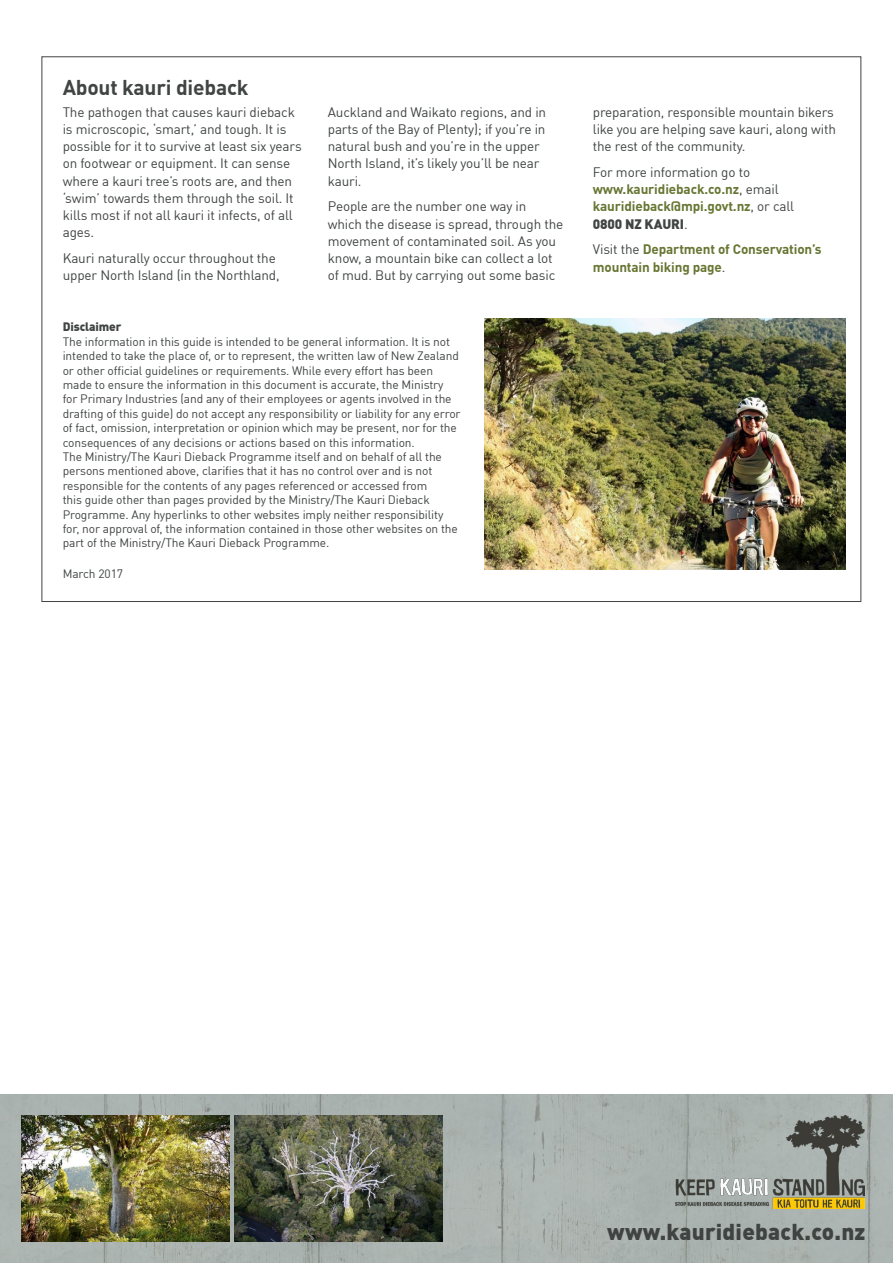
<style>
.page{position:relative;width:893px;height:1263px;background:#fff}
.page>*{position:absolute;margin:0;border:0;box-sizing:border-box;transform-origin:0 0}
.t1{font:900 22.5px "DIN";letter-spacing:.01em;color:#3f4342}
.About_KD_header{font:700 21px "DIN";letter-spacing:-.01em;color:#404443}
._2_body_text{font:13.5px/17.2px "DIN";letter-spacing:-.01em;color:#404443}
._2_body_text-2{font:700 13.5px/17.2px "DIN";letter-spacing:-.01em;color:#677633}
.Disclaimer_text_8pt{font:12px/14.4px "DIN";letter-spacing:-.01em;color:#404443}
.Disclaimer_text_8pt-2{font:900 12px "DIN";letter-spacing:-.01em;color:#404443}
.s1{font-weight:400;color:#404443}
.s2{font-weight:900;color:#404443}
</style>
<div class="page">
<div style="left:0;top:1094px;width:893px;height:169px;background:#abb3b0"></div>
<img style="left:676px;top:1115px;width:189px;height:94px">
<img style="left:234px;top:1115px;width:208px;height:127px">
<img style="left:21px;top:1115px;width:208px;height:127px">
<img style="left:485px;top:319px;width:361px;height:251px">
<p class="About_KD_header" style="left:63px;top:74px;width:187px">About kauri dieback</p>
<p class="_2_body_text" style="left:63px;top:103px;width:240px">The pathogen that causes kauri dieback is microscopic, ‘smart,’ and tough. It is possible for it to survive at least six years on footwear or equipment. It can sense where a kauri tree’s roots are, and then ‘swim’ towards them through the soil. It kills most if not all kauri it infects, of all ages.</p>
<p class="_2_body_text" style="left:63px;top:249px;width:218px">Kauri naturally occur throughout the upper North Island (in the Northland,</p>
<p class="_2_body_text" style="left:328px;top:103px;width:220px">Auckland and Waikato regions, and in parts of the Bay of Plenty); if you’re in natural bush and you’re in the upper<br>North Island, it’s likely you’ll be near kauri.</p>
<p class="_2_body_text" style="left:328px;top:198px;width:237px">People are the number one way in which the disease is spread, through the movement of contaminated soil. As you know, a mountain bike can collect a lot of mud. But by carrying out some basic</p>
<p class="Disclaimer_text_8pt-2" style="left:63px;top:319px;width:60px">Disclaimer</p>
<p class="Disclaimer_text_8pt" style="left:63px;top:334px;width:399px">The information in this guide is intended to be general information. It is not intended to take the place of, or to represent, the written law of New Zealand or other official guidelines or requirements. While every effort has been made to ensure the information in this document is accurate, the Ministry for Primary Industries (and any of their employees or agents involved in the drafting of this guide) do not accept any responsibility or liability for any error of fact, omission, interpretation or opinion which may be present, nor for the consequences of any decisions or actions based on this information.</p>
<p class="Disclaimer_text_8pt" style="left:63px;top:449px;width:397px">The Ministry/The Kauri Dieback Programme itself and on behalf of all the persons mentioned above, clarifies that it has no control over and is not responsible for the contents of any pages referenced or accessed from<br>this guide other than pages provided by the Ministry/The Kauri Dieback Programme. Any hyperlinks to other websites imply neither responsibility for, nor approval of, the information contained in those other websites on the part of the Ministry/The Kauri Dieback Programme.</p>
<p class="Disclaimer_text_8pt" style="left:63px;top:566px;width:62px">March 2017</p>
<p class="_2_body_text" style="left:593px;top:103px;width:245px">preparation, responsible mountain bikers like you are helping save kauri, along with the rest of the community.</p>
<p class="_2_body_text-2" style="left:593px;top:163px;width:203px"><span class="s1">For more information go to </span>www.kauridieback.co.nz<span class="s1">, email </span>kauridieback@mpi.govt.nz<span class="s1">, or call<br></span><span class="s2">0800 NZ KAURI</span><span class="s1">.</span></p>
<p class="_2_body_text-2" style="left:593px;top:240px;width:230px"><span class="s1">Visit the</span> Department of Conservation’s mountain biking page<span class="s1">.</span></p>
<h1 class="t1" style="left:607px;top:1216px;width:260px">www.kauridieback.co.nz</h1>
</div>
